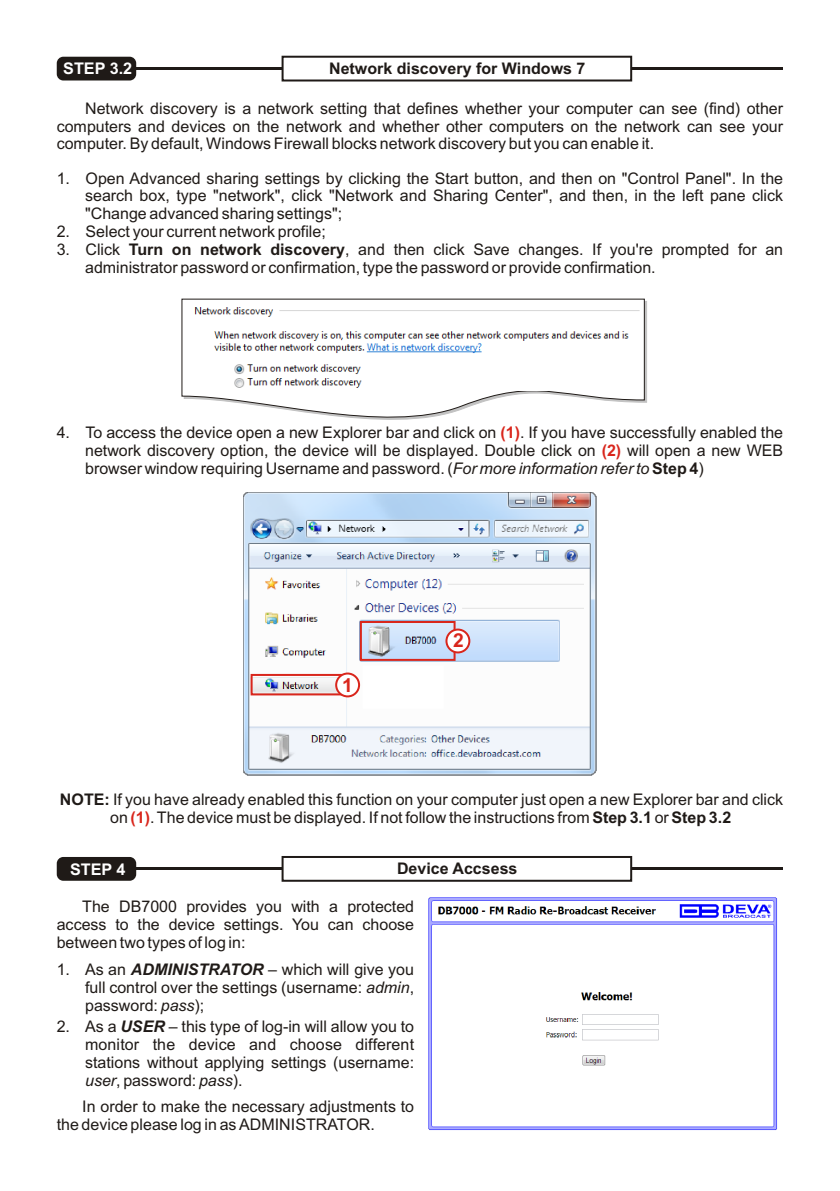
<style>
.page{position:relative;width:840px;height:1191px;background:#fff}
.page>*{position:absolute;margin:0;border:0;box-sizing:border-box;transform-origin:0 0}
.t1{font:700 19.2px "Arial";color:#d9261c}
.t2{font:16px/17.8px "Arial";color:#1f1a17;text-align:justify}
.t3{font:700 16px "Arial";color:#1f1a17}
.t4{font:700 16px "Arial";color:#fff}
.s1{font-weight:700}
.s2{font-weight:700;color:#d9261c}
.s3{font-style:italic}
.s4{font-weight:700;font-style:italic}
</style>
<div class="page">
<hr style="left:130px;top:67px;width:652px;height:3px;background:#1f1a17">
<div style="left:57px;top:57px;width:79px;height:23px;background:#1f1a17;border-radius:7px"></div>
<svg style="left:281px;top:55px;width:351px;height:27px"></svg>
<img style="left:244px;top:492px;width:352px;height:284px">
<div style="left:359px;top:621px;width:96px;height:40px;border:2px solid #d9261c"></div>
<svg style="left:445px;top:628px;width:25px;height:25px"></svg>
<div style="left:250px;top:674px;width:92px;height:21px;border:2px solid #d9261c"></div>
<div style="left:335px;top:672px;width:25px;height:25px;background:#fff;border:2px solid #d9261c;border-radius:50%"></div>
<hr style="left:130px;top:867px;width:652px;height:3px;background:#1f1a17">
<div style="left:57px;top:857px;width:79px;height:23px;background:#1f1a17;border-radius:7px"></div>
<svg style="left:281px;top:856px;width:351px;height:26px"></svg>
<img style="left:428px;top:897px;width:349px;height:233px">
<svg style="left:181px;top:299px;width:463px;height:121px"></svg>
<img style="left:192px;top:303px;width:449px;height:87px">
<p class="t4" style="left:63px;top:63px;width:70px">STEP 3.2</p>
<p class="t3" style="left:329px;top:62px;width:258px">Network discovery for Windows 7</p>
<p class="t2" style="left:57px;top:101px;width:727px;text-indent:28px">Network discovery is a network setting that defines whether your computer can see (find) other computers and devices on the network and whether other computers on the network can see your computer. By default, Windows Firewall blocks network discovery but you can enable it.</p>
<p class="t2" style="left:85px;top:170px;width:699px;text-indent:-28px">1. Open Advanced sharing settings by clicking the Start button, and then on "Control Panel". In the search box, type "network", click "Network and Sharing Center", and then, in the left pane click "Change advanced sharing settings";</p>
<p class="t2" style="left:57px;top:224px;width:270px">2. Select your current network profile;</p>
<p class="t2" style="left:85px;top:242px;width:699px;text-indent:-28px">3. Click <span class="s1">Turn on network discovery</span>, and then click Save changes. If you're prompted for an administrator password or confirmation, type the password or provide confirmation.</p>
<p class="t2" style="left:85px;top:425px;width:699px;text-indent:-28px">4. To access the device open a new Explorer bar and click on <span class="s2">(1)</span>. If you have successfully enabled the network discovery option, the device will be displayed. Double click on <span class="s2">(2)</span> will open a new WEB browser window requiring Username and password. (<span class="s3">For more information refer to</span> <span class="s1">Step 4</span>)</p>
<p class="t1" style="left:342px;top:678px;width:12px">1</p>
<p class="t1" style="left:453px;top:633px;width:12px">2</p>
<p class="t2" style="left:60px;top:791px;width:724px;text-align:center"><span class="s1">NOTE:</span> If you have already enabled this function on your computer just open a new Explorer bar and click on <span class="s2">(1)</span>. The device must be displayed. If not follow the instructions from <span class="s1">Step 3.1</span> or <span class="s1">Step 3.2</span></p>
<p class="t4" style="left:70px;top:863px;width:57px">STEP 4</p>
<p class="t3" style="left:397px;top:862px;width:122px">Device Accsess</p>
<p class="t2" style="left:57px;top:899px;width:359px;text-indent:26px">The DB7000 provides you with a protected access to the device settings. You can choose between two types of log in:</p>
<p class="t2" style="left:85px;top:961px;width:330px;text-indent:-28px">1. As an <span class="s4">ADMINISTRATOR</span> – which will give you full control over the settings (username: <span class="s3">admin</span>, password: <span class="s3">pass</span>);</p>
<p class="t2" style="left:85px;top:1019px;width:330px;text-indent:-28px">2. As a <span class="s4">USER</span> – this type of log-in will allow you to monitor the device and choose different stations without applying settings (username: <span class="s3">user</span>, password: <span class="s3">pass</span>).</p>
<p class="t2" style="left:57px;top:1099px;width:359px;text-indent:26px">In order to make the necessary adjustments to the device please log in as ADMINISTRATOR.</p>
</div>
